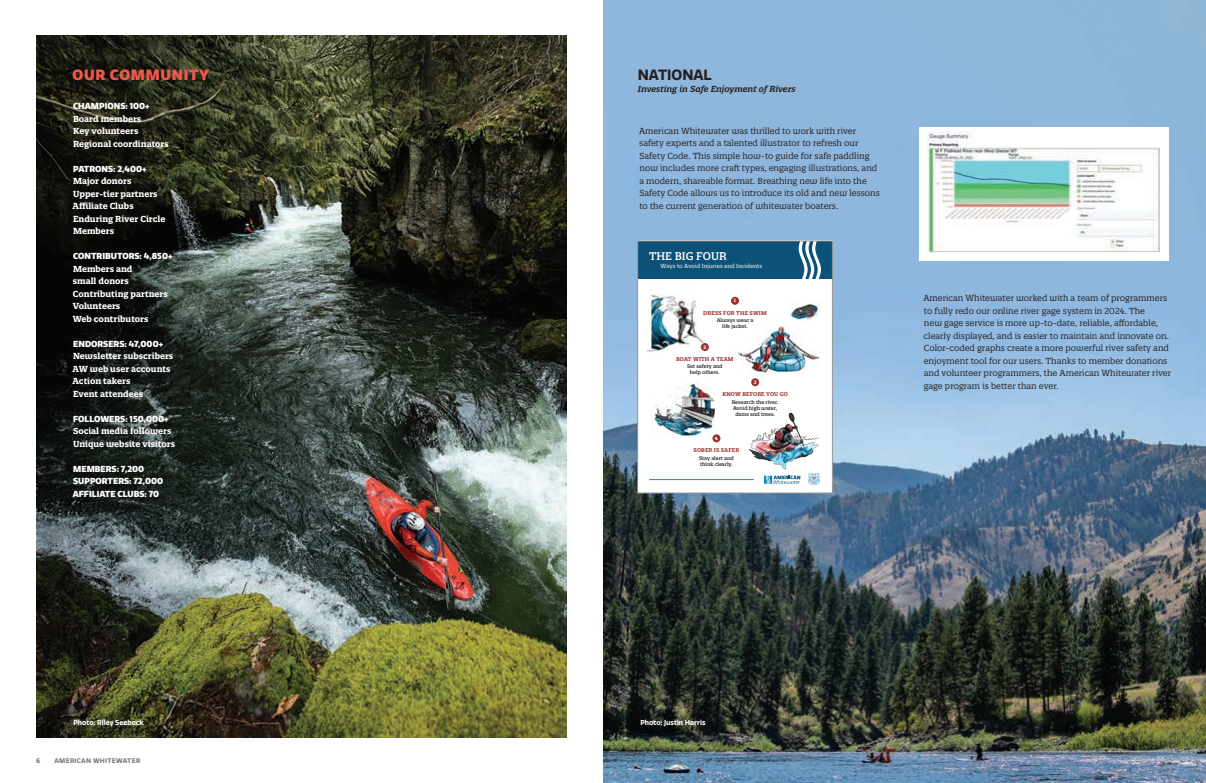
<style>
.page{position:relative;width:1206px;height:783px;background:#fff}
.page>*{position:absolute;margin:0;border:0;box-sizing:border-box;transform-origin:0 0}
.Body_8_5_pt_Quatro_Slab{font:900 14.5px "Quatro";letter-spacing:.05em;color:#f0594d}
.Body_Subhead_-_Q_Sans{font:700 14.5px "Quatro";color:#231f20}
.t1{font:500 10.8px "Quatro Slab";color:#fff}
.Body_8_5_pt_Quatro_Slab-2{font:8.5px/12.5px "Quatro Slab";color:#231f20}
.Body_8_5_pt_Quatro_Slab-3{font:700 8.5px "Quatro Slab";color:#fff}
.Body_8_5_pt_Quatro_Slab-4{font:900 8.5px "Quatro";color:#fff}
.Body_8_5_pt_Quatro_Slab-5{font:italic 600 8.5px "Quatro Slab";color:#231f20}
.Caption_Black{font:700 7px "Quatro";color:#fff}
.t2{font:700 6.5px "Quatro";letter-spacing:.05em;color:#76787b}
.t3{font:5.7px "Quatro Slab";color:#fff}
.t4{font:600 5.4px "Quatro Slab";letter-spacing:.02em;color:#9e2e2f}
.t5{font:500 5.1px/6.1px "Quatro Slab";color:#231f20;text-align:center}
.t6{font:700 4.8px "Quatro Slab";color:#fff}
</style>
<div class="page">
<img style="left:603px;top:0;width:603px;height:783px">
<img style="left:36px;top:35px;width:531px;height:703px">
<div style="left:638px;top:241px;width:194px;height:252px;background:#fff"></div>
<div style="left:638px;top:241px;width:194px;height:37px;background:#0c5178"></div>
<svg style="left:764px;top:476px;width:36px;height:8px"></svg>
<svg style="left:808px;top:473px;width:12px;height:12px"></svg>
<hr style="left:649px;top:479px;width:105px;height:1px;background:#168eb4">
<svg style="left:799px;top:243px;width:22px;height:36px"></svg>
<img style="left:731px;top:302px;width:89px;height:73px">
<img style="left:749px;top:412px;width:70px;height:58px">
<img style="left:652px;top:382px;width:63px;height:55px">
<img style="left:647px;top:289px;width:62px;height:63px">
<div style="left:712px;top:434px;width:8px;height:8px;background:#9e2e2f;border-radius:50%"></div>
<div style="left:751px;top:378px;width:8px;height:8px;background:#9e2e2f;border-radius:50%"></div>
<div style="left:731px;top:297px;width:8px;height:8px;background:#9e2e2f;border-radius:50%"></div>
<div style="left:701px;top:343px;width:8px;height:8px;background:#9e2e2f;border-radius:50%"></div>
<div style="left:638px;top:241px;width:195px;height:252px;border:1px solid #939598"></div>
<div style="left:920px;top:127px;width:249px;height:133px;background:#fff"></div>
<img style="left:928px;top:132px;width:231px;height:121px">
<p class="Body_8_5_pt_Quatro_Slab" style="left:72px;top:66px;width:138px">OUR COMMUNITY</p>
<p class="Body_8_5_pt_Quatro_Slab-4" style="left:73px;top:101px;width:78px">CHAMPIONS: 100+</p>
<p class="Body_8_5_pt_Quatro_Slab-3" style="left:73px;top:113px;width:70px">Board members</p>
<p class="Body_8_5_pt_Quatro_Slab-3" style="left:73px;top:126px;width:67px">Key volunteers</p>
<p class="Body_8_5_pt_Quatro_Slab-3" style="left:73px;top:138px;width:97px">Regional coordinators</p>
<p class="Body_8_5_pt_Quatro_Slab-4" style="left:73px;top:164px;width:75px">PATRONS: 2,400+</p>
<p class="Body_8_5_pt_Quatro_Slab-3" style="left:73px;top:176px;width:60px">Major donors</p>
<p class="Body_8_5_pt_Quatro_Slab-3" style="left:73px;top:188px;width:86px">Upper-tier partners</p>
<p class="Body_8_5_pt_Quatro_Slab-3" style="left:73px;top:201px;width:63px">Affiliate Clubs</p>
<p class="Body_8_5_pt_Quatro_Slab-3" style="left:73px;top:213px;width:94px">Enduring River Circle</p>
<p class="Body_8_5_pt_Quatro_Slab-3" style="left:73px;top:226px;width:43px">Members</p>
<p class="Body_8_5_pt_Quatro_Slab-4" style="left:73px;top:251px;width:101px">CONTRIBUTORS: 4,850+</p>
<p class="Body_8_5_pt_Quatro_Slab-3" style="left:73px;top:263px;width:61px">Members and</p>
<p class="Body_8_5_pt_Quatro_Slab-3" style="left:73px;top:276px;width:58px">small donors</p>
<p class="Body_8_5_pt_Quatro_Slab-3" style="left:73px;top:288px;width:96px">Contributing partners</p>
<p class="Body_8_5_pt_Quatro_Slab-3" style="left:73px;top:301px;width:49px">Volunteers</p>
<p class="Body_8_5_pt_Quatro_Slab-3" style="left:73px;top:313px;width:77px">Web contributors</p>
<p class="Body_8_5_pt_Quatro_Slab-4" style="left:73px;top:339px;width:92px">ENDORSERS: 47,000+</p>
<p class="Body_8_5_pt_Quatro_Slab-3" style="left:73px;top:351px;width:102px">Newsletter subscribers</p>
<p class="Body_8_5_pt_Quatro_Slab-3" style="left:73px;top:363px;width:99px">AW web user accounts</p>
<p class="Body_8_5_pt_Quatro_Slab-3" style="left:73px;top:376px;width:59px">Action takers</p>
<p class="Body_8_5_pt_Quatro_Slab-3" style="left:73px;top:388px;width:72px">Event attendees</p>
<p class="Body_8_5_pt_Quatro_Slab-4" style="left:73px;top:414px;width:97px">FOLLOWERS: 150,000+</p>
<p class="Body_8_5_pt_Quatro_Slab-3" style="left:73px;top:426px;width:100px">Social media followers</p>
<p class="Body_8_5_pt_Quatro_Slab-3" style="left:73px;top:438px;width:104px">Unique website visitors</p>
<p class="Body_8_5_pt_Quatro_Slab-4" style="left:73px;top:464px;width:73px">MEMBERS: 7,200</p>
<p class="Body_8_5_pt_Quatro_Slab-4" style="left:73px;top:476px;width:92px">SUPPORTERS: 72,000</p>
<p class="Body_8_5_pt_Quatro_Slab-4" style="left:73px;top:489px;width:88px">AFFILIATE CLUBS: 70</p>
<p class="Body_Subhead_-_Q_Sans" style="left:638px;top:66px;width:75px">NATIONAL</p>
<p class="Body_8_5_pt_Quatro_Slab-5" style="left:638px;top:84px;width:159px">Investing in Safe Enjoyment of Rivers</p>
<p class="Body_8_5_pt_Quatro_Slab-2" style="left:639px;top:125px;width:242px">American Whitewater was thrilled to work with river safety experts and a talented illustrator to refresh our Safety Code. This simple how-to guide for safe paddling now includes more craft types, engaging illustrations, and a modern, shareable format. Breathing new life into the Safety Code allows us to introduce its old and new lessons to the current generation of whitewater boaters.</p>
<p class="t1" style="left:649px;top:249px;width:79px">THE BIG FOUR</p>
<p class="t3" style="left:661px;top:262px;width:103px">Ways to Avoid Injuries and Incidents</p>
<p class="t6" style="left:734px;top:298px;width:4px">1</p>
<p class="t4" style="left:703px;top:309px;width:65px">DRESS FOR THE SWIM</p>
<p class="t6" style="left:703px;top:344px;width:4px">2</p>
<p class="t5" style="left:717px;top:317px;width:38px">Always wear a life jacket.</p>
<p class="t4" style="left:676px;top:356px;width:59px">BOAT WITH A TEAM</p>
<p class="t5" style="left:687px;top:363px;width:37px">Set safety and help others.</p>
<p class="t6" style="left:754px;top:379px;width:4px">3</p>
<p class="t4" style="left:722px;top:391px;width:67px">KNOW BEFORE YOU GO</p>
<p class="t6" style="left:715px;top:435px;width:5px">4</p>
<p class="t5" style="left:732px;top:399px;width:48px">Research the river.<br>Avoid high water, dams and trees.</p>
<p class="t4" style="left:694px;top:447px;width:47px">SOBER IS SAFER</p>
<p class="t5" style="left:699px;top:455px;width:36px;text-align:left">Stay alert and think clearly.</p>
<p class="Body_8_5_pt_Quatro_Slab-2" style="left:924px;top:292px;width:249px">American Whitewater worked with a team of programmers to fully redo our online river gage system in 2024. The<br>new gage service is more up-to-date, reliable, affordable, clearly displayed, and is easier to maintain and innovate on.<br>Color-coded graphs create a more powerful river safety and enjoyment tool for our users. Thanks to member donations and volunteer programmers, the American Whitewater river gage program is better than ever.</p>
<p class="Caption_Black" style="left:73px;top:718px;width:72px">Photo: Riley Seebeck</p>
<p class="Caption_Black" style="left:640px;top:718px;width:67px">Photo: Justin Harris</p>
<p class="t2" style="left:36px;top:757px;width:6px">6</p>
<p class="t2" style="left:54px;top:757px;width:87px">AMERICAN WHITEWATER</p>
</div>
